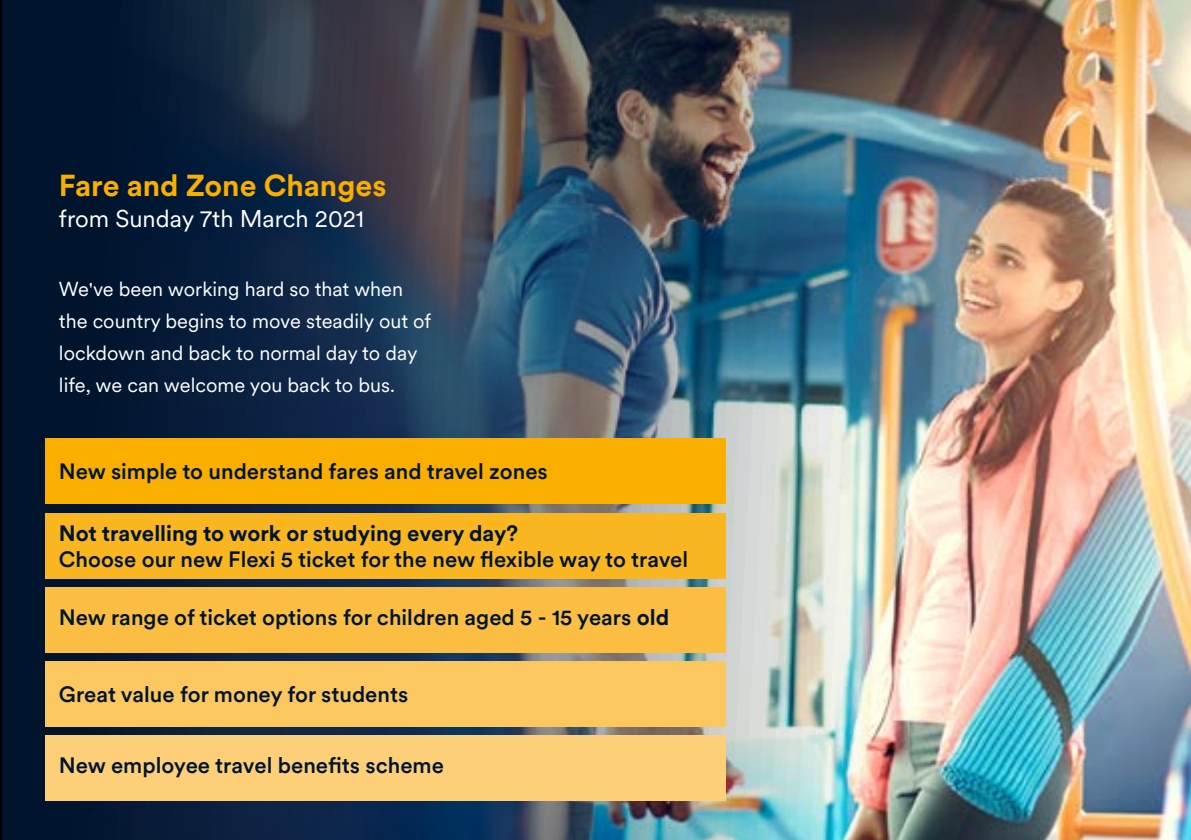
<style>
.page{position:relative;width:1191px;height:840px;background:#fff}
.page>*{position:absolute;margin:0;border:0;box-sizing:border-box;transform-origin:0 0}
.t1{font:700 30px "Stagecoach Circular";color:#f9ae00}
.t2{font:24px "Stagecoach Circular";color:#fff}
.t3{font:500 22px "Stagecoach Circular";color:#00142e}
.t4{font:700 22px "Stagecoach Circular";color:#00142e}
.t5{font:20px/32px "Stagecoach Circular";color:#fff}
.s1{font-weight:700}
</style>
<div class="page">
<img style="left:0;top:0;width:1191px;height:839px">
<div style="left:45px;top:438px;width:681px;height:65px;background:#f9ae00"></div>
<div style="left:45px;top:513px;width:681px;height:65px;background:#fab621"></div>
<div style="left:45px;top:587px;width:681px;height:65px;background:#fbbe43"></div>
<div style="left:45px;top:735px;width:681px;height:65px;background:#fdcf79"></div>
<div style="left:45px;top:661px;width:681px;height:65px;background:#fcc75f"></div>
<h1 class="t1" style="left:59px;top:164px;width:329px">Fare and Zone Changes</h1>
<p class="t2" style="left:59px;top:203px;width:307px">from Sunday 7th March 2021</p>
<p class="t5" style="left:59px;top:272px;width:374px">We've been working hard so that when the country begins to move steadily out of lockdown and back to normal day to day life, we can welcome you back to bus.</p>
<p class="t3" style="left:59px;top:456px;width:490px">New simple to understand fares and travel zones</p>
<p class="t4" style="left:59px;top:517px;width:460px">Not travelling to work or studying every day?</p>
<p class="t3" style="left:59px;top:543px;width:631px">Choose our new Flexi 5 ticket for the new flexible way to travel</p>
<p class="t3" style="left:59px;top:602px;width:612px">New range of ticket options for children aged 5 - 15 years <span class="s1">old</span></p>
<p class="t3" style="left:59px;top:679px;width:351px">Great value for money for students</p>
<p class="t3" style="left:59px;top:749px;width:386px">New employee travel benefits scheme</p>
</div>
